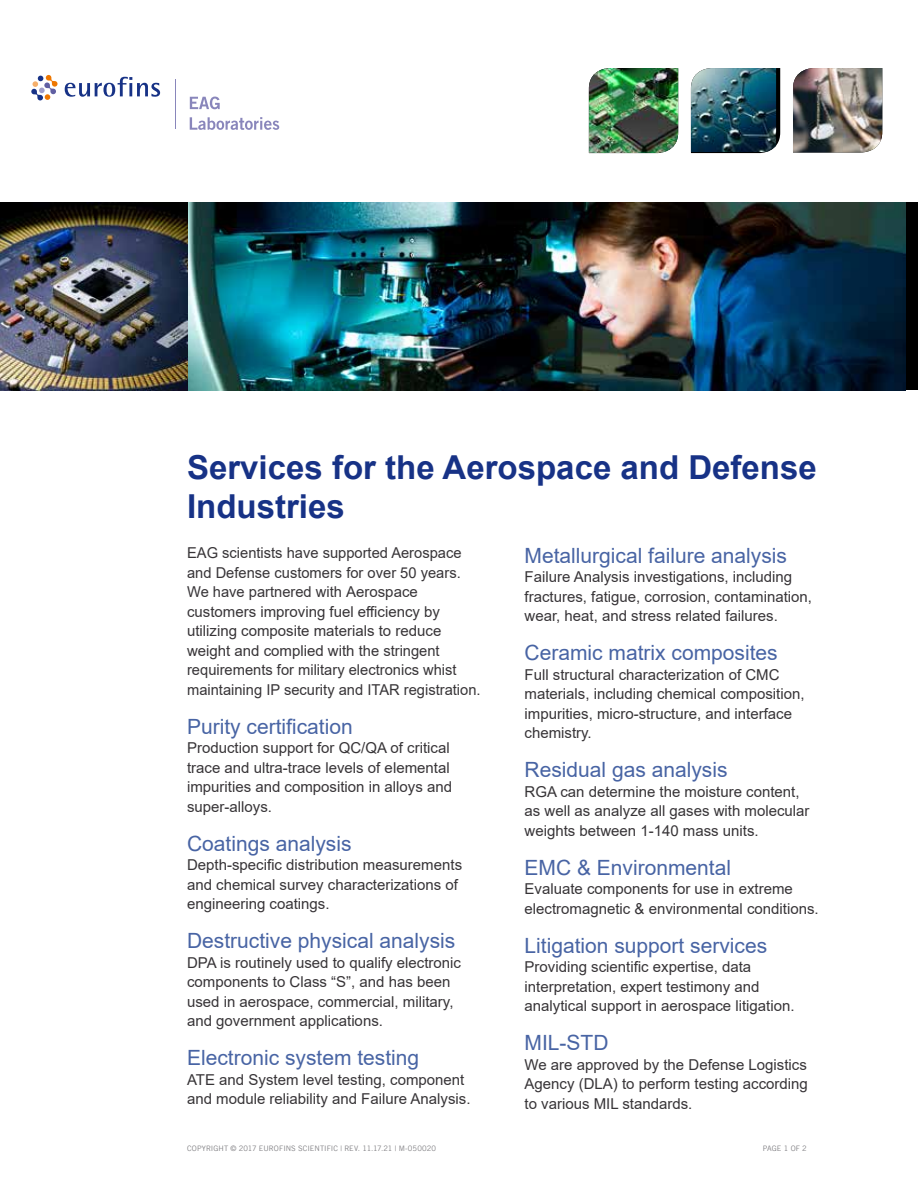
<style>
.page{position:relative;width:918px;height:1188px;background:#fff}
.page>*{position:absolute;margin:0;border:0;box-sizing:border-box;transform-origin:0 0}
.t1{font:700 33px/39px "Arial";color:#173286}
.t2{font:21px "Arial";color:#4864a4}
.t3{font:15px/19.5px "Arial";color:#373437}
.t4{font:7.5px "Trade Gothic LT";letter-spacing:.01em;color:#818084}
</style>
<div class="page">
<img style="left:187px;top:203px;width:719px;height:187px">
<img style="left:589px;top:68px;width:89px;height:85px">
<svg style="left:691px;top:68px;width:89px;height:85px"></svg>
<img style="left:691px;top:68px;width:85px;height:84px">
<img style="left:793px;top:68px;width:89px;height:84px">
<img style="left:0;top:203px;width:187px;height:187px">
<hr style="left:176px;top:80px;width:1px;height:49px;background:#8986bb">
<svg style="left:190px;top:97px;width:30px;height:12px"></svg>
<svg style="left:190px;top:117px;width:89px;height:13px"></svg>
<svg style="left:65px;top:77px;width:95px;height:20px"></svg>
<svg style="left:31px;top:75px;width:27px;height:25px"></svg>
<h1 class="t1" style="left:187px;top:448px;width:631px">Services for the Aerospace and Defense<br>Industries</h1>
<p class="t3" style="left:187px;top:543px;width:295px">EAG scientists have supported Aerospace and Defense customers for over 50 years.<br>We have partnered with Aerospace customers improving fuel efficiency by utilizing composite materials to reduce weight and complied with the stringent requirements for military electronics whist maintaining IP security and ITAR registration.</p>
<h2 class="t2" style="left:187px;top:712px;width:167px">Purity certification</h2>
<p class="t3" style="left:187px;top:738px;width:267px">Production support for QC/QA of critical trace and ultra-trace levels of elemental impurities and composition in alloys and super-alloys.</p>
<h2 class="t2" style="left:187px;top:829px;width:166px">Coatings analysis</h2>
<p class="t3" style="left:187px;top:855px;width:277px">Depth-specific distribution measurements and chemical survey characterizations of engineering coatings.</p>
<h2 class="t2" style="left:187px;top:926px;width:270px">Destructive physical analysis</h2>
<p class="t3" style="left:187px;top:953px;width:276px">DPA is routinely used to qualify electronic components to Class “S”, and has been used in aerospace, commercial, military, and government applications.</p>
<h2 class="t2" style="left:187px;top:1043px;width:234px">Electronic system testing</h2>
<p class="t3" style="left:187px;top:1070px;width:285px">ATE and System level testing, component and module reliability and Failure Analysis.</p>
<h2 class="t2" style="left:525px;top:541px;width:264px">Metallurgical failure analysis</h2>
<p class="t3" style="left:525px;top:567px;width:289px">Failure Analysis investigations, including fractures, fatigue, corrosion, contamination, wear, heat, and stress related failures.</p>
<h2 class="t2" style="left:525px;top:638px;width:255px">Ceramic matrix composites</h2>
<p class="t3" style="left:525px;top:664px;width:282px">Full structural characterization of CMC materials, including chemical composition, impurities, micro-structure, and interface chemistry.</p>
<h2 class="t2" style="left:525px;top:755px;width:205px">Residual gas analysis</h2>
<p class="t3" style="left:525px;top:781px;width:287px">RGA can determine the moisture content, as well as analyze all gases with molecular weights between 1-140 mass units.</p>
<h2 class="t2" style="left:525px;top:853px;width:208px">EMC &amp; Environmental</h2>
<p class="t3" style="left:525px;top:879px;width:296px">Evaluate components for use in extreme electromagnetic &amp; environmental conditions.</p>
<h2 class="t2" style="left:525px;top:931px;width:244px">Litigation support services</h2>
<p class="t3" style="left:525px;top:957px;width:272px">Providing scientific expertise, data interpretation, expert testimony and analytical support in aerospace litigation.</p>
<h2 class="t2" style="left:525px;top:1028px;width:85px">MIL-STD</h2>
<p class="t3" style="left:525px;top:1054px;width:285px;text-align:justify">We are approved by the Defense Logistics Agency (DLA) to perform testing according to various MIL standards.</p>
<p class="t4" style="left:187px;top:1144px;width:251px">COPYRIGHT © 2017 EUROFINS SCIENTIFIC | Rev. 11.17.21 | M-050020</p>
<p class="t4" style="left:763px;top:1144px;width:46px">PAGE 1 OF 2</p>
</div>
